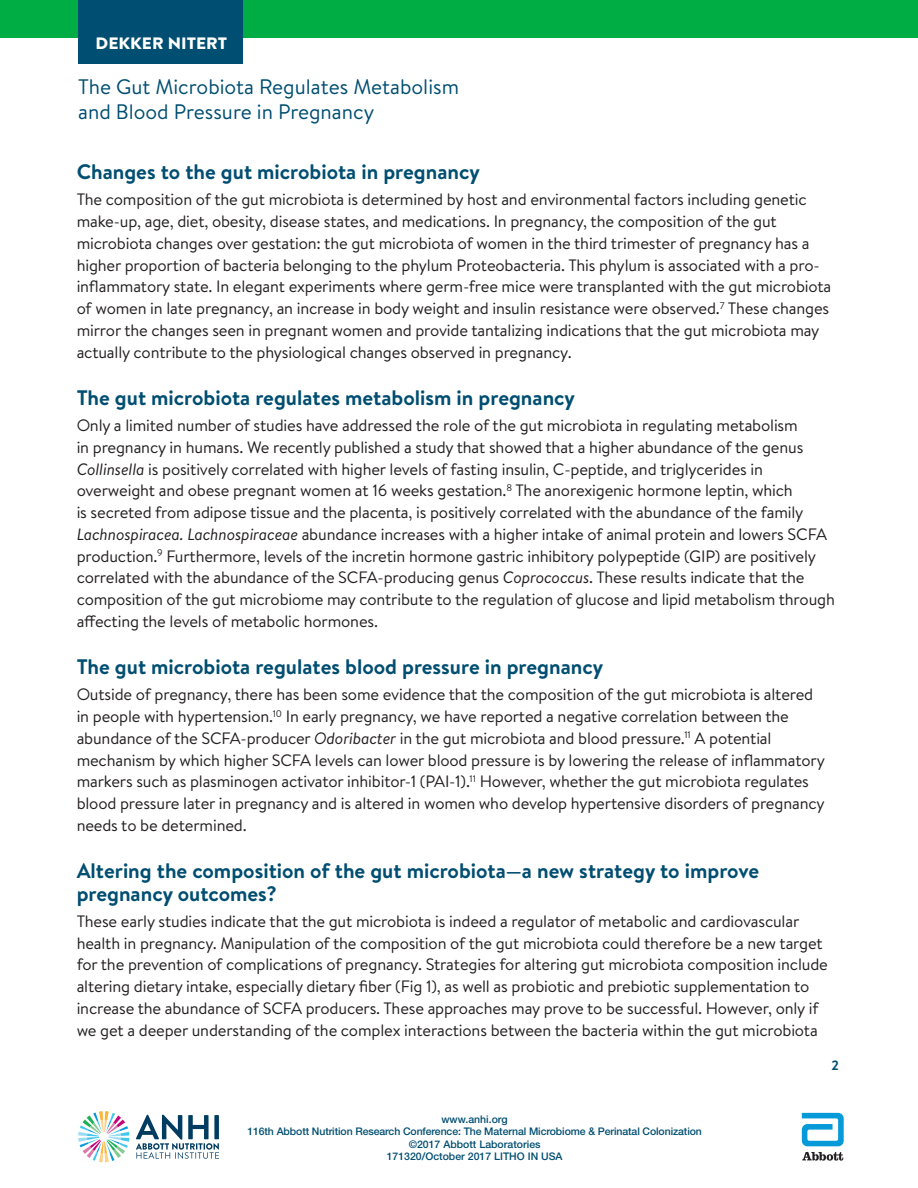
<style>
.page{position:relative;width:918px;height:1188px;background:#fff}
.page>*{position:absolute;margin:0;border:0;box-sizing:border-box;transform-origin:0 0}
.Subhead{font:700 21px/22.5px "Brandon Text";color:#004e71}
.Body{font:21px/25.2px "Brandon Text";color:#004e71}
.t1{font:16.5px/21.8px "Brandon Text";letter-spacing:-.01em;color:#231f20}
.t2{font:900 16.5px "Brandon Text";color:#fff;scale:1.07 1}
.t3{font:700 13.5px "Brandon Text";color:#004e71}
.t4{font:500 10.5px/12.6px "Helvetica Neue LT Std";letter-spacing:-.01em;color:#004e71;text-align:center}
.s1{font-style:italic}
</style>
<div class="page">
<div style="left:0;top:0;width:918px;height:38px;background:#00ad44"></div>
<svg style="left:78px;top:1111px;width:51px;height:51px"></svg>
<svg style="left:136px;top:1115px;width:83px;height:44px"></svg>
<div style="left:214px;top:1115px;width:5px;height:24px;background:#003c61"></div>
<svg style="left:802px;top:1113px;width:42px;height:33px"></svg>
<svg style="left:802px;top:1152px;width:41px;height:9px"></svg>
<div style="left:78px;top:0;width:165px;height:64px;background:#004e71"></div>
<p class="t2" style="left:96px;top:32px;width:125px">DEKKER NITERT</p>
<p class="Body" style="left:78px;top:73px;width:382px">The Gut Microbiota Regulates Metabolism and Blood Pressure in Pregnancy</p>
<p class="Subhead" style="left:77px;top:160px;width:405px">Changes to the gut microbiota in pregnancy</p>
<p class="t1" style="left:77px;top:188px;width:756px">The composition of the gut microbiota is determined by host and environmental factors including genetic make-up, age, diet, obesity, disease states, and medications. In pregnancy, the composition of the gut microbiota changes over gestation: the gut microbiota of women in the third trimester of pregnancy has a higher proportion of bacteria belonging to the phylum Proteobacteria. This phylum is associated with a pro&shy;inflammatory state. In elegant experiments where germ-free mice were transplanted with the gut microbiota of women in late pregnancy, an increase in body weight and insulin resistance were observed.<sup>7</sup> These changes mirror the changes seen in pregnant women and provide tantalizing indications that the gut microbiota may actually contribute to the physiological changes observed in pregnancy.</p>
<p class="Subhead" style="left:77px;top:386px;width:500px">The gut microbiota regulates metabolism in pregnancy</p>
<p class="t1" style="left:77px;top:414px;width:760px">Only a limited number of studies have addressed the role of the gut microbiota in regulating metabolism<br>in pregnancy in humans. We recently published a study that showed that a higher abundance of the genus <span class="s1">Collinsella</span> is positively correlated with higher levels of fasting insulin, C-peptide, and triglycerides in overweight and obese pregnant women at 16 weeks gestation.<sup>8</sup> The anorexigenic hormone leptin, which<br>is secreted from adipose tissue and the placenta, is positively correlated with the abundance of the family <span class="s1">Lachnospiracea. Lachnospiraceae</span> abundance increases with a higher intake of animal protein and lowers SCFA production.<sup>9</sup> Furthermore, levels of the incretin hormone gastric inhibitory polypeptide (GIP) are positively correlated with the abundance of the SCFA-producing genus <span class="s1">Coprococcus</span>. These results indicate that the composition of the gut microbiome may contribute to the regulation of glucose and lipid metabolism through affecting the levels of metabolic hormones.</p>
<p class="Subhead" style="left:77px;top:655px;width:528px">The gut microbiota regulates blood pressure in pregnancy</p>
<p class="t1" style="left:77px;top:683px;width:750px">Outside of pregnancy, there has been some evidence that the composition of the gut microbiota is altered in people with hypertension.<sup>10</sup> In early pregnancy, we have reported a negative correlation between the abundance of the SCFA-producer <span class="s1">Odoribacter</span> in the gut microbiota and blood pressure.<sup>11</sup> A potential mechanism by which higher SCFA levels can lower blood pressure is by lowering the release of inflammatory markers such as plasminogen activator inhibitor-1 (PAI-1).<sup>11</sup> However, whether the gut microbiota regulates blood pressure later in pregnancy and is altered in women who develop hypertensive disorders of pregnancy needs to be determined.</p>
<p class="Subhead" style="left:77px;top:859px;width:684px">Altering the composition of the gut microbiota—a new strategy to improve pregnancy outcomes?</p>
<p class="t1" style="left:77px;top:910px;width:753px">These early studies indicate that the gut microbiota is indeed a regulator of metabolic and cardiovascular health in pregnancy. Manipulation of the composition of the gut microbiota could therefore be a new target for the prevention of complications of pregnancy. Strategies for altering gut microbiota composition include altering dietary intake, especially dietary fiber (Fig 1), as well as probiotic and prebiotic supplementation to increase the abundance of SCFA producers. These approaches may prove to be successful. However, only if we get a deeper understanding of the complex interactions between the bacteria within the gut microbiota</p>
<p class="t4" style="left:247px;top:1112px;width:456px">www.anhi.org<br>116th Abbott Nutrition Research Conference: The Maternal Microbiome &amp; Perinatal Colonization ©2017 Abbott Laboratories<br>171320/October 2017 LITHO IN USA</p>
<p class="t3" style="left:832px;top:1056px;width:9px">2</p>
</div>
